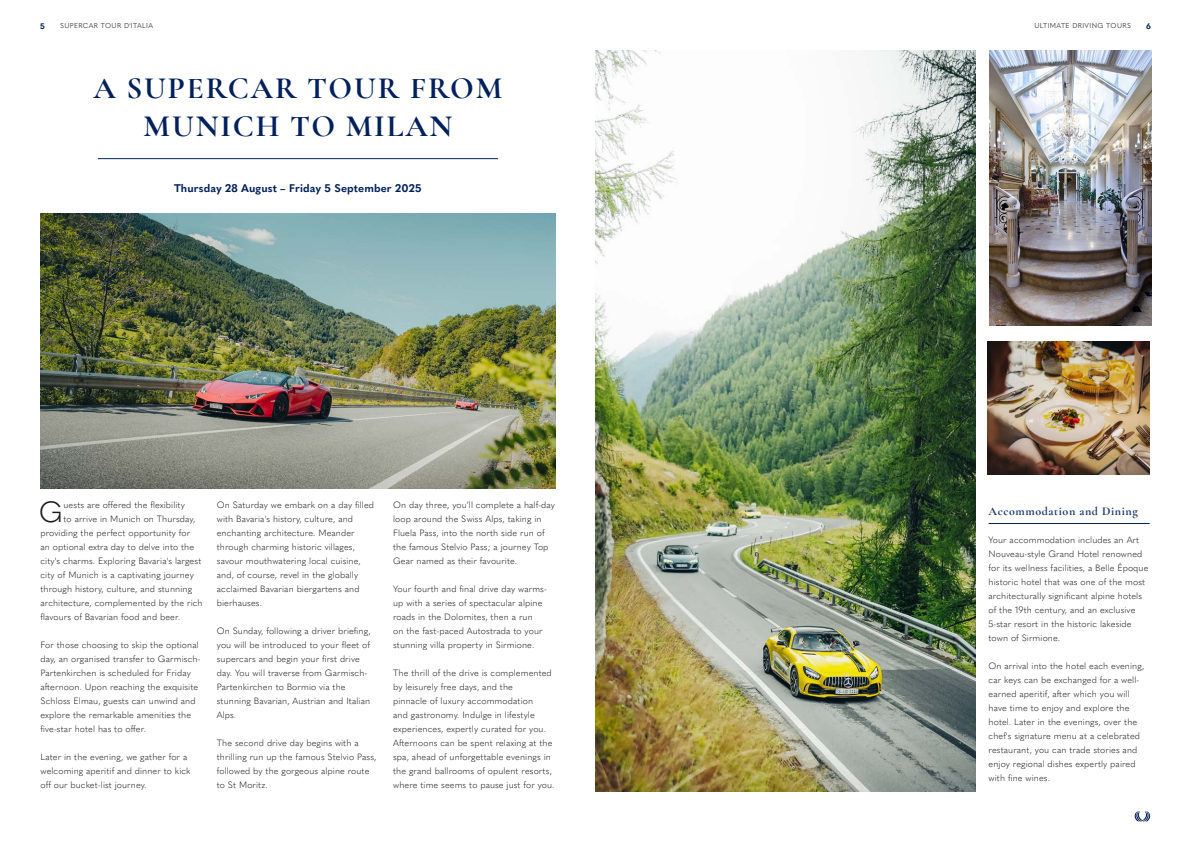
<style>
.page{position:relative;width:1191px;height:842px;background:#fff}
.page>*{position:absolute;margin:0;border:0;box-sizing:border-box;transform-origin:0 0}
.t1{font:700 31px/37.2px "Cormorant Garamond";letter-spacing:.06em;color:#00205b;text-align:center}
.t2{font:300 28.8px "Quasimoda";color:#1a1a1a}
.t3{font:700 12px "Cormorant Garamond";letter-spacing:.05em;color:#1a366b}
.t4{font:700 11px "Quasimoda";letter-spacing:.01em;color:#00205b}
.t5{font:300 9px/14px "Quasimoda";letter-spacing:.01em;color:#1a1a1a}
.t6{font:700 8px "Quasimoda";color:#00205b}
.t7{font:7px "Quasimoda";letter-spacing:.05em;color:#4d4d4d}
</style>
<div class="page">
<svg style="left:1134px;top:811px;width:16px;height:10px"></svg>
<img style="left:40px;top:213px;width:515px;height:275px">
<hr style="left:98px;top:158px;width:400px;height:1px;background:#00205b">
<img style="left:595px;top:50px;width:380px;height:742px">
<img style="left:987px;top:341px;width:162px;height:134px">
<hr style="left:988px;top:523px;width:161px;height:1px;background:#00205b">
<img style="left:989px;top:50px;width:162px;height:275px">
<p class="t6" style="left:40px;top:20px;width:6px">5</p>
<p class="t7" style="left:60px;top:21px;width:94px">SUPERCAR TOUR D'ITALIA</p>
<p class="t7" style="left:1034px;top:21px;width:98px">ULTIMATE DRIVING TOURS</p>
<p class="t6" style="left:1146px;top:20px;width:6px">6</p>
<p class="t1" style="left:94px;top:70px;width:410px">A SUPERCAR TOUR FROM<br>MUNICH TO MILAN</p>
<p class="t4" style="left:174px;top:180px;width:249px">Thursday 28 August – Friday 5 September 2025</p>
<p class="t2" style="left:39px;top:490px;width:26px">G</p>
<p class="t5" style="left:64px;top:497px;width:123px">uests are offered the flexibility</p>
<p class="t5" style="left:64px;top:511px;width:133px">to arrive in Munich on Thursday,</p>
<p class="t5" style="left:40px;top:525px;width:151px">providing the perfect opportunity for</p>
<p class="t5" style="left:40px;top:539px;width:155px">an optional extra day to delve into the</p>
<p class="t5" style="left:40px;top:553px;width:162px">city's charms. Exploring Bavaria's largest</p>
<p class="t5" style="left:40px;top:567px;width:155px">city of Munich is a captivating journey</p>
<p class="t5" style="left:40px;top:581px;width:153px">through history, culture, and stunning</p>
<p class="t5" style="left:40px;top:595px;width:164px">architecture, complemented by the rich</p>
<p class="t5" style="left:40px;top:609px;width:141px">flavours of Bavarian food and beer.</p>
<p class="t5" style="left:40px;top:637px;width:161px">For those choosing to skip the optional day, an organised transfer to Garmisch-Partenkirchen is scheduled for Friday afternoon. Upon reaching the exquisite Schloss Elmau, guests can unwind and explore the remarkable amenities the five-star hotel has to offer.</p>
<p class="t5" style="left:40px;top:749px;width:151px">Later in the evening, we gather for a welcoming aperitif and dinner to kick off our bucket-list journey.</p>
<p class="t5" style="left:217px;top:497px;width:159px">On Saturday we embark on a day filled with Bavaria's history, culture, and</p>
<p class="t5" style="left:217px;top:525px;width:140px">enchanting architecture. Meander through charming historic villages,</p>
<p class="t5" style="left:217px;top:553px;width:146px">savour mouthwatering local cuisine, and, of course, revel in the globally acclaimed Bavarian biergartens and bierhauses.</p>
<p class="t5" style="left:217px;top:623px;width:155px">On Sunday, following a driver briefing, you will be introduced to your fleet of supercars and begin your first drive day. You will traverse from Garmisch-Partenkirchen to Bormio via the stunning Bavarian, Austrian and Italian Alps.</p>
<p class="t5" style="left:217px;top:735px;width:161px">The second drive day begins with a thrilling run up the famous Stelvio Pass, followed by the gorgeous alpine route to St Moritz.</p>
<p class="t5" style="left:393px;top:497px;width:163px">On day three, you’ll complete a half-day loop around the Swiss Alps, taking in Fluela Pass, into the north side run of the famous Stelvio Pass; a journey Top Gear named as their favourite.</p>
<p class="t5" style="left:393px;top:581px;width:155px">Your fourth and final drive day warms&shy;up with a series of spectacular alpine roads in the Dolomites, then a run<br>on the fast-paced Autostrada to your stunning villa property in Sirmione.</p>
<p class="t5" style="left:393px;top:665px;width:163px">The thrill of the drive is complemented by leisurely free days, and the<br>pinnacle of luxury accommodation<br>and gastronomy. Indulge in lifestyle experiences, expertly curated for you.<br>Afternoons can be spent relaxing at the spa, ahead of unforgettable evenings in the grand ballrooms of opulent resorts, where time seems to pause just for you.</p>
<p class="t3" style="left:988px;top:504px;width:151px">Accommodation and Dining</p>
<p class="t5" style="left:988px;top:532px;width:152px">Your accommodation includes an Art</p>
<p class="t5" style="left:988px;top:546px;width:155px">Nouveau-style Grand Hotel renowned</p>
<p class="t5" style="left:988px;top:560px;width:161px">for its wellness facilities, a Belle Époque</p>
<p class="t5" style="left:988px;top:574px;width:158px">historic hotel that was one of the most</p>
<p class="t5" style="left:988px;top:588px;width:155px">architecturally significant alpine hotels</p>
<p class="t5" style="left:988px;top:602px;width:148px">of the 19th century, and an exclusive</p>
<p class="t5" style="left:988px;top:616px;width:145px">5-star resort in the historic lakeside</p>
<p class="t5" style="left:988px;top:630px;width:73px">town of Sirmione.</p>
<p class="t5" style="left:988px;top:658px;width:157px">On arrival into the hotel each evening,</p>
<p class="t5" style="left:988px;top:673px;width:152px">car keys can be exchanged for a well-</p>
<p class="t5" style="left:988px;top:687px;width:143px">earned aperitif, after which you will have time to enjoy and explore the</p>
<p class="t5" style="left:988px;top:715px;width:150px">hotel. Later in the evenings, over the</p>
<p class="t5" style="left:988px;top:729px;width:153px">chef's signature menu at a celebrated</p>
<p class="t5" style="left:988px;top:743px;width:150px">restaurant, you can trade stories and</p>
<p class="t5" style="left:988px;top:757px;width:148px">enjoy regional dishes expertly paired</p>
<p class="t5" style="left:988px;top:771px;width:63px">with fine wines.</p>
</div>
